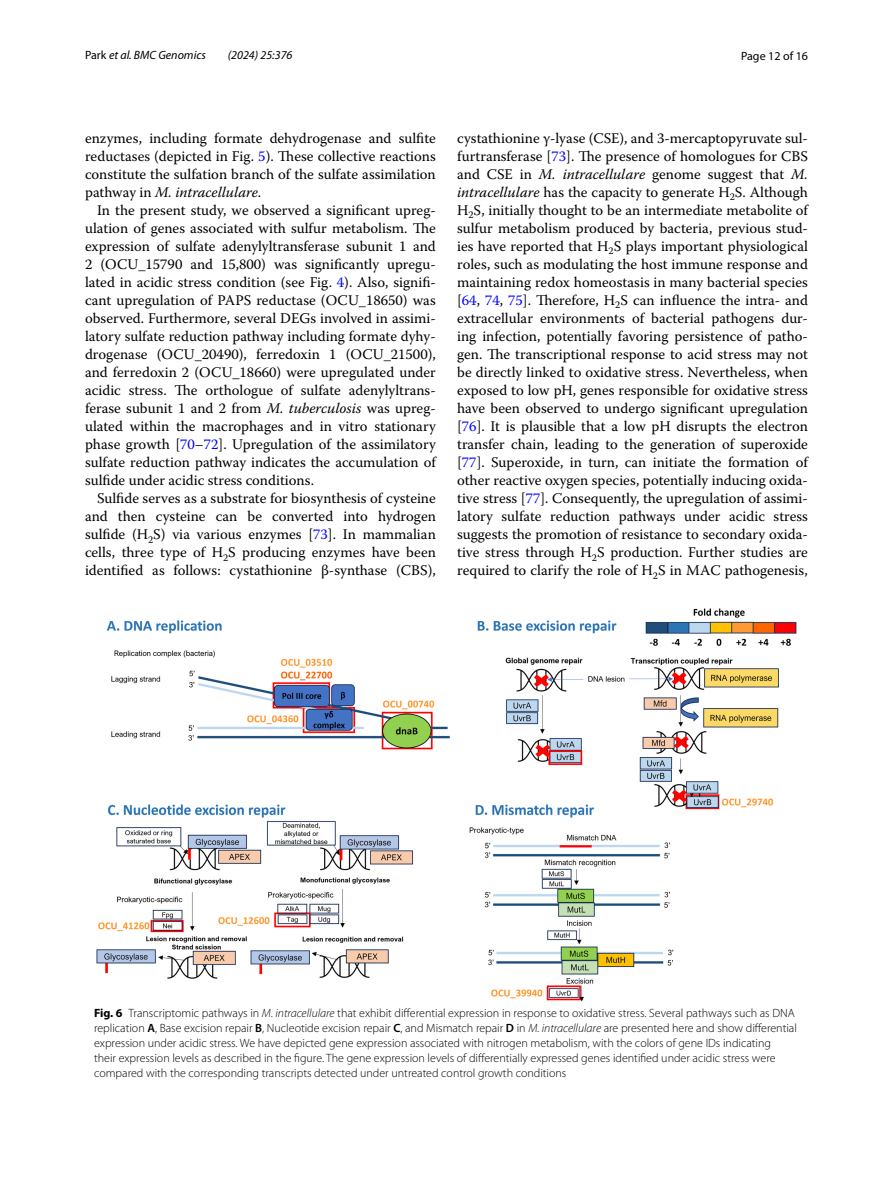
<style>
.page{position:relative;width:893px;height:1187px;background:#fff}
.page>*{position:absolute;margin:0;border:0;box-sizing:border-box;transform-origin:0 0}
.t1{font:14.7px/18px "Warnock Pro";color:#000;text-align:justify}
.t2{font:300 12px/15px "Myriad Pro";color:#000}
.t3{font:italic 12px "Myriad Pro";color:#000}
.t4{font:12px "Myriad Pro";color:#000}
.s1{font-style:normal}
.s2{color:#00f}
.s3{font-style:italic}
.s4{font-weight:700}
.s5{font-weight:600}
</style>
<div class="page">
<img style="left:96px;top:608px;width:701px;height:393px">
<p class="t3" style="left:85px;top:48px;width:122px"><span class="s1">Park</span> et al. BMC Genomics</p>
<p class="t3" style="left:228px;top:48px;width:66px">(2024) 25:376</p>
<p class="t4" style="left:741px;top:48px;width:68px">Page 12 of 16</p>
<p class="t1" style="left:85px;top:128px;width:352px">enzymes, including formate dehydrogenase and sulfite reductases (depicted in Fig. <span class="s2">5</span>). These collective reactions constitute the sulfation branch of the sulfate assimilation pathway in <span class="s3">M. intracellulare</span>.</p>
<p class="t1" style="left:85px;top:200px;width:352px;text-indent:12px">In the present study, we observed a significant upreg&shy;ulation of genes associated with sulfur metabolism. The expression of sulfate adenylyltransferase subunit 1 and 2 (OCU_15790 and 15,800) was significantly upregu&shy;lated in acidic stress condition (see Fig. <span class="s2">4</span>). Also, signifi&shy;cant upregulation of PAPS reductase (OCU_18650) was observed. Furthermore, several DEGs involved in assimi&shy;latory sulfate reduction pathway including formate dyhy&shy;drogenase (OCU_20490), ferredoxin 1 (OCU_21500), and ferredoxin 2 (OCU_18660) were upregulated under acidic stress. The orthologue of sulfate adenylyltrans&shy;ferase subunit 1 and 2 from <span class="s3">M. tuberculosis</span> was upreg&shy;ulated within the macrophages and in vitro stationary phase growth [<span class="s2">70</span>–<span class="s2">72</span>]. Upregulation of the assimilatory sulfate reduction pathway indicates the accumulation of sulfide under acidic stress conditions.</p>
<p class="t1" style="left:85px;top:488px;width:352px;text-indent:12px">Sulfide serves as a substrate for biosynthesis of cysteine and then cysteine can be converted into hydrogen sulfide (H<sub>2</sub>S) via various enzymes [<span class="s2">73</span>]. In mammalian cells, three type of H<sub>2</sub>S producing enzymes have been identified as follows: cystathionine β-synthase (CBS),</p>
<p class="t1" style="left:457px;top:128px;width:352px">cystathionine γ-lyase (CSE), and 3-mercaptopyruvate sul&shy;furtransferase [<span class="s2">73</span>]. The presence of homologues for CBS and CSE in <span class="s3">M. intracellulare</span> genome suggest that <span class="s3">M. intracellulare</span> has the capacity to generate H<sub>2</sub>S. Although H<sub>2</sub>S, initially thought to be an intermediate metabolite of sulfur metabolism produced by bacteria, previous stud&shy;ies have reported that H<sub>2</sub>S plays important physiological roles, such as modulating the host immune response and maintaining redox homeostasis in many bacterial species [<span class="s2">64</span>, <span class="s2">74</span>, <span class="s2">75</span>]. Therefore, H<sub>2</sub>S can influence the intra- and extracellular environments of bacterial pathogens dur&shy;ing infection, potentially favoring persistence of patho&shy;gen. The transcriptional response to acid stress may not be directly linked to oxidative stress. Nevertheless, when exposed to low pH, genes responsible for oxidative stress have been observed to undergo significant upregulation [<span class="s2">76</span>]. It is plausible that a low pH disrupts the electron transfer chain, leading to the generation of superoxide [<span class="s2">77</span>]. Superoxide, in turn, can initiate the formation of other reactive oxygen species, potentially inducing oxida&shy;tive stress [<span class="s2">77</span>]. Consequently, the upregulation of assimi&shy;latory sulfate reduction pathways under acidic stress suggests the promotion of resistance to secondary oxida&shy;tive stress through H<sub>2</sub>S production. Further studies are required to clarify the role of H<sub>2</sub>S in MAC pathogenesis,</p>
<p class="t2" style="left:94px;top:1005px;width:704px"><span class="s4">Fig. 6</span> Transcriptomic pathways in <span class="s3">M. intracellulare</span> that exhibit differential expression in response to oxidative stress. Several pathways such as DNA replication <span class="s5">A</span>, Base excision repair <span class="s5">B</span>, Nucleotide excision repair <span class="s5">C</span>, and Mismatch repair <span class="s5">D</span> in <span class="s3">M. intracellulare</span> are presented here and show differential expression under acidic stress. We have depicted gene expression associated with nitrogen metabolism, with the colors of gene IDs indicating<br>their expression levels as described in the figure. The gene expression levels of differentially expressed genes identified under acidic stress were compared with the corresponding transcripts detected under untreated control growth conditions</p>
</div>
